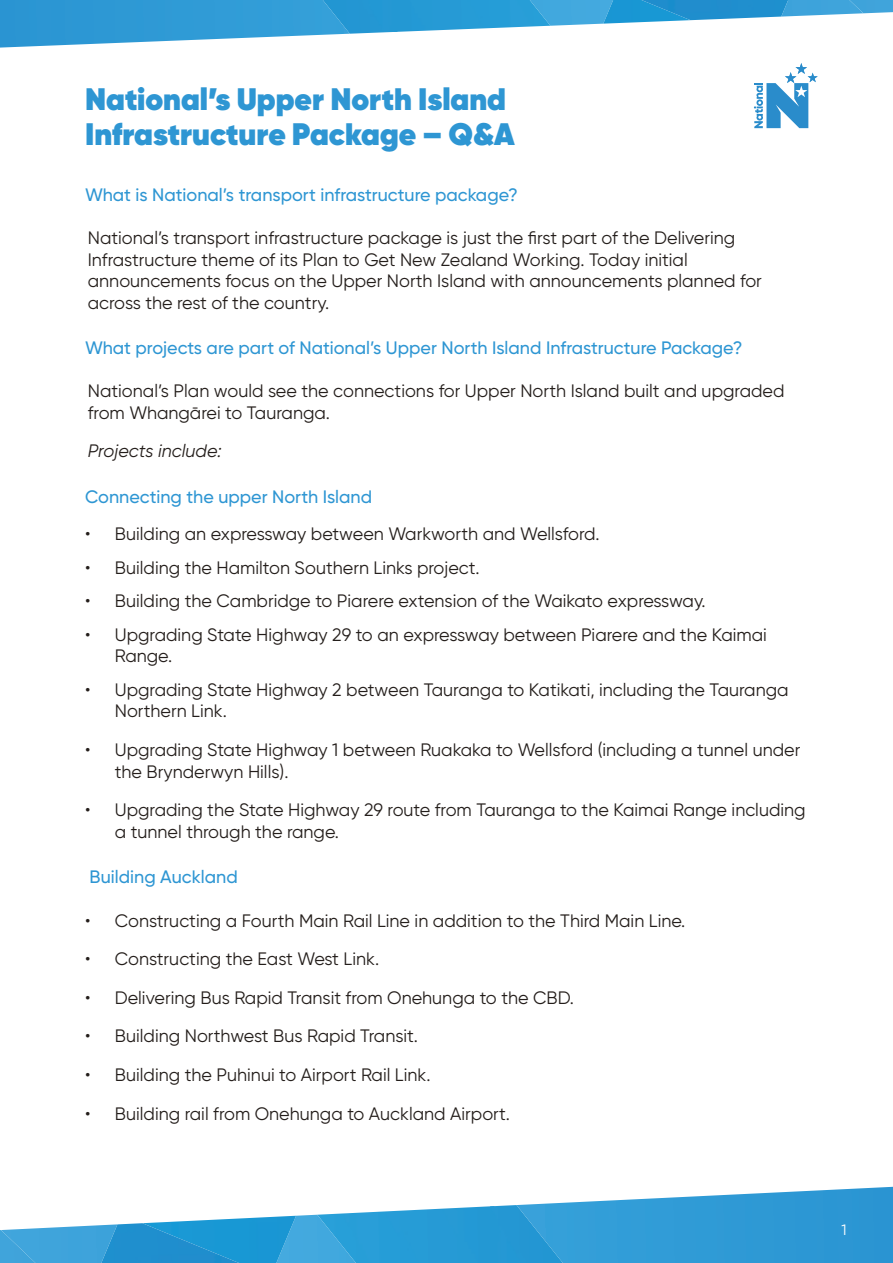
<style>
.page{position:relative;width:893px;height:1263px;background:#fff}
.page>*{position:absolute;margin:0;border:0;box-sizing:border-box;transform-origin:0 0}
.Policy_Title{font:800 31.05px/34.5px "Gilroy";color:#2e96d3}
.bullets{font:18px/21.6px "Gilroy";color:#241e1b}
.Policy_Title-2{font:500 18px "Gilroy";color:#2e96d3}
.bullets-2{font:italic 18px "Gilroy";color:#241e1b}
.t1{font:15px "Gilroy";color:#fff}
</style>
<div class="page">
<svg style="left:0;top:0;width:863px;height:48px"></svg>
<img style="left:603px;top:0;width:87px;height:24px">
<img style="left:617px;top:0;width:185px;height:20px">
<img style="left:814px;top:0;width:79px;height:13px">
<svg style="left:292px;top:1195px;width:416px;height:68px"></svg>
<img style="left:490px;top:1205px;width:94px;height:58px">
<img style="left:317px;top:1206px;width:179px;height:57px">
<img style="left:708px;top:1186px;width:185px;height:77px">
<svg style="left:3px;top:1224px;width:314px;height:39px"></svg>
<img style="left:147px;top:1216px;width:149px;height:47px">
<img style="left:292px;top:1195px;width:82px;height:3px">
<img style="left:86px;top:1223px;width:185px;height:40px">
<div style="left:0;top:1230px;width:75px;height:33px;background:#3fa4db"></div>
<svg style="left:754px;top:63px;width:64px;height:65px"></svg>
<p class="Policy_Title" style="left:85px;top:82px;width:431px">National’s Upper North Island<br>Infrastructure Package – Q&amp;A</p>
<p class="Policy_Title-2" style="left:85px;top:184px;width:434px">What is National’s transport infrastructure package?</p>
<p class="bullets" style="left:88px;top:227px;width:676px">National’s transport infrastructure package is just the first part of the Delivering Infrastructure theme of its Plan to Get New Zealand Working. Today initial announcements focus on the Upper North Island with announcements planned for across the rest of the country.</p>
<p class="Policy_Title-2" style="left:85px;top:337px;width:659px">What projects are part of National’s Upper North Island Infrastructure Package?</p>
<p class="bullets" style="left:88px;top:380px;width:698px">National’s Plan would see the connections for Upper North Island built and upgraded from Whangārei to Tauranga.</p>
<p class="bullets-2" style="left:88px;top:440px;width:135px">Projects include:</p>
<p class="Policy_Title-2" style="left:85px;top:485px;width:289px">Connecting the upper North Island</p>
<p class="bullets" style="left:85px;top:523px;width:516px">• Building an expressway between Warkworth and Wellsford.</p>
<p class="bullets" style="left:85px;top:556px;width:396px">• Building the Hamilton Southern Links project.</p>
<p class="bullets" style="left:85px;top:590px;width:622px">• Building the Cambridge to Piarere extension of the Waikato expressway.</p>
<p class="bullets" style="left:115px;top:623px;width:654px;text-indent:-30px">• Upgrading State Highway 29 to an expressway between Piarere and the Kaimai<br>Range.</p>
<p class="bullets" style="left:115px;top:678px;width:675px;text-indent:-30px">• Upgrading State Highway 2 between Tauranga to Katikati, including the Tauranga<br>Northern Link.</p>
<p class="bullets" style="left:115px;top:739px;width:687px;text-indent:-30px">• Upgrading State Highway 1 between Ruakaka to Wellsford (including a tunnel under the Brynderwyn Hills).</p>
<p class="bullets" style="left:115px;top:799px;width:692px;text-indent:-30px">• Upgrading the State Highway 29 route from Tauranga to the Kaimai Range including a tunnel through the range.</p>
<p class="Policy_Title-2" style="left:90px;top:866px;width:150px">Building Auckland</p>
<p class="bullets" style="left:85px;top:909px;width:602px">• Constructing a Fourth Main Rail Line in addition to the Third Main Line.</p>
<p class="bullets" style="left:85px;top:948px;width:296px">• Constructing the East West Link.</p>
<p class="bullets" style="left:85px;top:986px;width:490px">• Delivering Bus Rapid Transit from Onehunga to the CBD.</p>
<p class="bullets" style="left:85px;top:1025px;width:334px">• Building Northwest Bus Rapid Transit.</p>
<p class="bullets" style="left:85px;top:1064px;width:347px">• Building the Puhinui to Airport Rail Link.</p>
<p class="bullets" style="left:85px;top:1102px;width:426px">• Building rail from Onehunga to Auckland Airport.</p>
<p class="t1" style="left:841px;top:1221px;width:7px">1</p>
</div>
